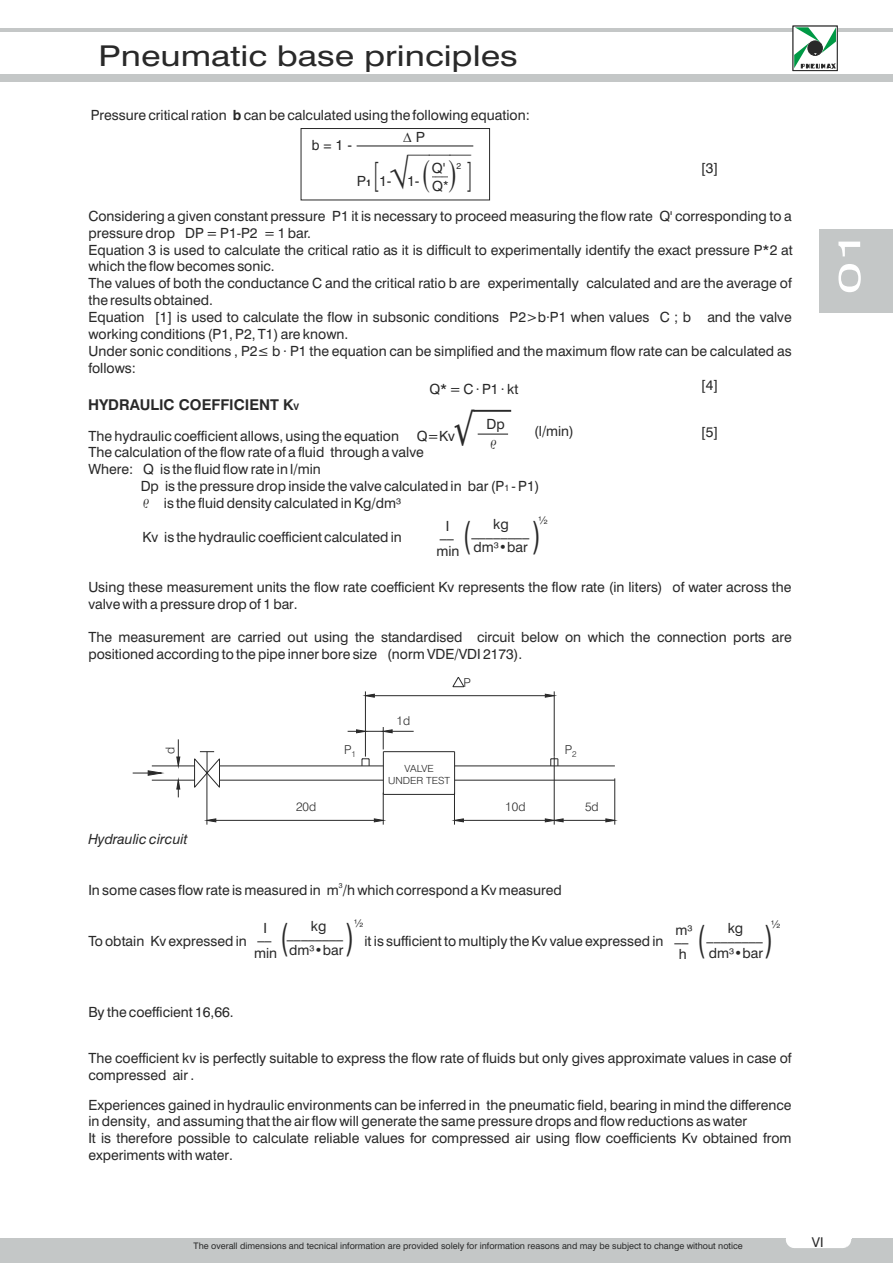
<style>
.page{position:relative;width:893px;height:1263px;background:#fff}
.page>*{position:absolute;margin:0;border:0;box-sizing:border-box;transform-origin:0 0}
.t1{font:36px "Swiss 721 BT";color:#292929;scale:.6 1}
.t2{font:34.2px "Times New Roman";color:#292929;scale:.42 1}
.t3{font:31.05px "Swiss 721 BT";color:#fff;scale:1.89 1}
.t4{font:28.65px "Swiss 721 BT";color:#292929;scale:1.24 1}
.t5{font:700 14.85px "Swiss 721 BT";color:#292929}
.t6{font:14.1px/17px "Swiss 721 BT";color:#292929}
.t7{font:italic 14.1px "Swiss 721 BT";color:#292929}
.t8{font:14.1px/12.8px "Helvetica";color:#292929;text-align:right}
.t9{font:13.95px/22.4px "Swiss 721 BT";color:#292929;text-align:center}
.t10{font:13.95px "Swiss 721 BT";color:#292929;scale:1.04 1}
.t11{font:13.5px "Swiss 721 BT";color:#292929}
.t12{font:12.9px "Arial";color:#292929;scale:2.9 1}
.t13{font:300 12.3px "Swiss 721 BT";color:#292929}
.t14{font:11.55px "Arial";color:#292929}
.t15{font:11.1px "Swiss 721 BT";color:#292929}
.t16{font:300 9.75px/11.7px "Swiss 721 BT";color:#292929;text-align:center;scale:1.07 1}
.t17{font:9px "Swiss 721 BT";color:#292929}
.t18{font:8.55px "Helvetica";color:#292929}
.t19{font:7.05px "Swiss 721 BT";color:#292929}
.s1{font-weight:700}
.s2{font-size:36px}
.s3{font-size:9px}
</style>
<div class="page">
<div style="left:819px;top:229px;width:74px;height:83px;background:#c4c7c7"></div>
<hr style="left:0;top:28px;width:893px;height:4px;background:#c4c7c7">
<div style="left:0;top:74px;width:893px;height:7px;background:#c4c7c7"></div>
<svg style="left:793px;top:26px;width:45px;height:45px"></svg>
<div style="left:0;top:1238px;width:893px;height:25px;background:#c4c7c7"></div>
<svg style="left:786px;top:1239px;width:65px;height:9px"></svg>
<div style="left:786px;top:1226px;width:65px;height:13px;background:#fff"></div>
<svg style="left:366px;top:694px;width:9px;height:4px"></svg>
<svg style="left:545px;top:694px;width:9px;height:4px"></svg>
<hr style="left:365px;top:691px;width:1px;height:65px;background:#292929">
<hr style="left:554px;top:691px;width:1px;height:66px;background:#292929">
<hr style="left:374px;top:695px;width:171px;height:1px;background:#292929">
<hr style="left:383px;top:794px;width:72px;height:1px;background:#292929">
<hr style="left:383px;top:751px;width:72px;height:1px;background:#292929">
<svg style="left:206px;top:818px;width:10px;height:4px"></svg>
<svg style="left:374px;top:818px;width:9px;height:4px"></svg>
<hr style="left:207px;top:771px;width:1px;height:54px;background:#292929">
<hr style="left:383px;top:793px;width:1px;height:32px;background:#292929">
<hr style="left:216px;top:820px;width:158px;height:1px;background:#292929">
<hr style="left:152px;top:780px;width:43px;height:1px;background:#292929">
<hr style="left:152px;top:765px;width:43px;height:1px;background:#292929">
<svg style="left:133px;top:770px;width:29px;height:6px"></svg>
<svg style="left:176px;top:780px;width:4px;height:17px"></svg>
<svg style="left:176px;top:739px;width:4px;height:30px"></svg>
<hr style="left:383px;top:752px;width:1px;height:42px;background:#292929">
<svg style="left:193px;top:727px;width:221px;height:61px"></svg>
<svg style="left:605px;top:818px;width:9px;height:4px"></svg>
<hr style="left:614px;top:778px;width:1px;height:47px;background:#292929">
<hr style="left:563px;top:820px;width:43px;height:1px;background:#292929">
<svg style="left:455px;top:818px;width:9px;height:4px"></svg>
<svg style="left:545px;top:818px;width:19px;height:4px"></svg>
<hr style="left:454px;top:793px;width:1px;height:32px;background:#292929">
<hr style="left:554px;top:757px;width:1px;height:68px;background:#292929">
<hr style="left:463px;top:820px;width:82px;height:1px;background:#292929">
<hr style="left:455px;top:780px;width:160px;height:1px;background:#292929">
<hr style="left:455px;top:765px;width:160px;height:1px;background:#292929">
<svg style="left:452px;top:677px;width:12px;height:10px"></svg>
<hr style="left:454px;top:752px;width:1px;height:42px;background:#292929">
<svg style="left:550px;top:758px;width:8px;height:8px"></svg>
<hr style="left:357px;top:145px;width:116px;height:1px;background:#292929">
<div style="left:301px;top:128px;width:189px;height:72px;border:1px solid #292929"></div>
<hr style="left:474px;top:410px;width:37px;height:2px;background:#292929">
<hr style="left:478px;top:434px;width:30px;height:1px;background:#292929">
<h3 class="t4" style="left:98px;top:44px;width:340px">Pneumatic base principles</h3>
<p class="t6" style="left:91px;top:108px;width:441px">Pressure critical ration <span class="s1">b</span> can be calculated using the following equation:</p>
<p class="t8" style="left:416px;top:132px;width:11px">P</p>
<p class="t12" style="left:409px;top:144px;width:23px">___</p>
<p class="t14" style="left:429px;top:166px;width:21px">___</p>
<p class="t8" style="left:312px;top:139px;width:42px">b = 1 -</p>
<h2 class="t2" style="left:374px;top:161px;width:133px">[ <span class="s2">(</span></h2>
<p class="t8" style="left:357px;top:163px;width:93px">Q'<br>P<span class="s3">1</span> 1- 1- Q*</p>
<p class="t18" style="left:457px;top:162px;width:6px">2</p>
<p class="t6" style="left:701px;top:161px;width:19px">[3]</p>
<p class="t6" style="left:88px;top:209px;width:706px">Considering a given constant pressure P1 it is necessary to proceed measuring the flow rate Q' corresponding to a pressure drop DP = P1-P2 = 1 bar.<br>Equation 3 is used to calculate the critical ratio as it is difficult to experimentally identify the exact pressure P*2 at which the flow becomes sonic.<br>The values of both the conductance C and the critical ratio b are experimentally calculated and are the average of the results obtained.<br>Equation [1] is used to calculate the flow in subsonic conditions P2&gt;b·P1 when values C ; b and the valve working conditions (P1, P2, T1) are known.<br>Under sonic conditions , P2 b · P1 the equation can be simplified and the maximum flow rate can be calculated as follows:</p>
<p class="t6" style="left:429px;top:382px;width:90px">Q* = C · P1 · kt</p>
<p class="t6" style="left:88px;top:428px;width:312px">The hydraulic coefficient allows, using the equation</p>
<p class="t6" style="left:701px;top:378px;width:19px">[4]</p>
<p class="t6" style="left:701px;top:425px;width:19px">[5]</p>
<p class="t5" style="left:88px;top:399px;width:213px">HYDRAULIC COEFFICIENT K<span class="s3">V</span></p>
<p class="t6" style="left:486px;top:416px;width:20px">Dp</p>
<p class="t9" style="left:534px;top:421px;width:41px">(l/min)</p>
<p class="t6" style="left:88px;top:428px;width:368px;text-indent:328px">Q=Kv<br>The calculation of the flow rate of a fluid through a valve<br>Where: Q is the fluid flow rate in l/min</p>
<p class="t6" style="left:164px;top:479px;width:377px;text-indent:-23px">Dp is the pressure drop inside the valve calculated in bar (P<span class="s3">1</span> - P1) is the fluid density calculated in Kg/dm³</p>
<p class="t6" style="left:142px;top:529px;width:261px">Kv is the hydraulic coefficient calculated in</p>
<p class="t6" style="left:88px;top:580px;width:705px">Using these measurement units the flow rate coefficient Kv represents the flow rate (in liters) of water across the valve with a pressure drop of 1 bar.</p>
<p class="t6" style="left:88px;top:630px;width:705px">The measurement are carried out using the standardised circuit below on which the connection ports are positioned according to the pipe inner bore size (norm VDE/VDI 2173).</p>
<p class="t15" style="left:538px;top:516px;width:11px">½</p>
<p class="t9" style="left:473px;top:515px;width:56px">kg dm³•bar</p>
<h1 class="t1" style="left:463px;top:520px;width:14px">(</h1>
<p class="t9" style="left:446px;top:516px;width:5px">I</p>
<p class="t9" style="left:440px;top:522px;width:16px">__</p>
<p class="t10" style="left:471px;top:526px;width:57px">________</p>
<p class="t9" style="left:436px;top:541px;width:25px">min</p>
<p class="t13" style="left:165px;top:754px;width:9px;rotate:-90deg">d</p>
<p class="t13" style="left:344px;top:745px;width:13px">P<sub>1</sub></p>
<p class="t7" style="left:88px;top:834px;width:101px">Hydraulic circuit</p>
<p class="t13" style="left:296px;top:802px;width:22px">20d</p>
<p class="t13" style="left:397px;top:716px;width:15px">1d</p>
<p class="t13" style="left:463px;top:677px;width:9px">P</p>
<p class="t16" style="left:388px;top:764px;width:60px">VALVE<br>UNDER TEST</p>
<p class="t13" style="left:565px;top:745px;width:13px">P<sub>2</sub></p>
<p class="t13" style="left:505px;top:802px;width:22px">10d</p>
<p class="t13" style="left:585px;top:802px;width:15px">5d</p>
<p class="t19" style="left:339px;top:883px;width:5px">3</p>
<p class="t6" style="left:88px;top:883px;width:475px">In some cases flow rate is measured in m /h which correspond a Kv measured</p>
<p class="t6" style="left:88px;top:933px;width:160px">To obtain Kv expressed in</p>
<p class="t6" style="left:365px;top:933px;width:301px">it is sufficient to multiply the Kv value expressed in</p>
<p class="t15" style="left:354px;top:918px;width:11px">½</p>
<p class="t9" style="left:289px;top:916px;width:56px;line-height:23.2px">kg dm³•bar</p>
<h1 class="t1" style="left:281px;top:922px;width:14px">(</h1>
<p class="t9" style="left:709px;top:917px;width:56px;line-height:24.6px">kg dm³•bar</p>
<p class="t9" style="left:263px;top:918px;width:5px">I</p>
<p class="t9" style="left:257px;top:924px;width:16px">__</p>
<h1 class="t1" style="left:698px;top:923px;width:14px">(</h1>
<p class="t9" style="left:675px;top:920px;width:19px">m³</p>
<p class="t9" style="left:674px;top:926px;width:16px">__</p>
<p class="t9" style="left:287px;top:923px;width:58px">________</p>
<p class="t9" style="left:707px;top:925px;width:58px">________</p>
<p class="t9" style="left:254px;top:943px;width:25px">min</p>
<p class="t9" style="left:679px;top:944px;width:9px">h</p>
<p class="t15" style="left:771px;top:920px;width:11px">½</p>
<p class="t6" style="left:88px;top:1005px;width:147px">By the coefficient 16,66.</p>
<p class="t6" style="left:88px;top:1051px;width:705px">The coefficient kv is perfectly suitable to express the flow rate of fluids but only gives approximate values in case of compressed air .</p>
<p class="t6" style="left:88px;top:1097px;width:705px">Experiences gained in hydraulic environments can be inferred in the pneumatic field, bearing in mind the difference in density, and assuming that the air flow will generate the same pressure drops and flow reductions as water<br>It is therefore possible to calculate reliable values for compressed air using flow coefficients Kv obtained from experiments with water.</p>
<h3 class="t3" style="left:837px;top:294px;width:36px;rotate:-90deg">01</h3>
<p class="t17" style="left:194px;top:1242px;width:551px">The overall dimensions and tecnical information are provided solely for information reasons and may be subject to change without notice</p>
<p class="t11" style="left:812px;top:1236px;width:13px">VI</p>
</div>
